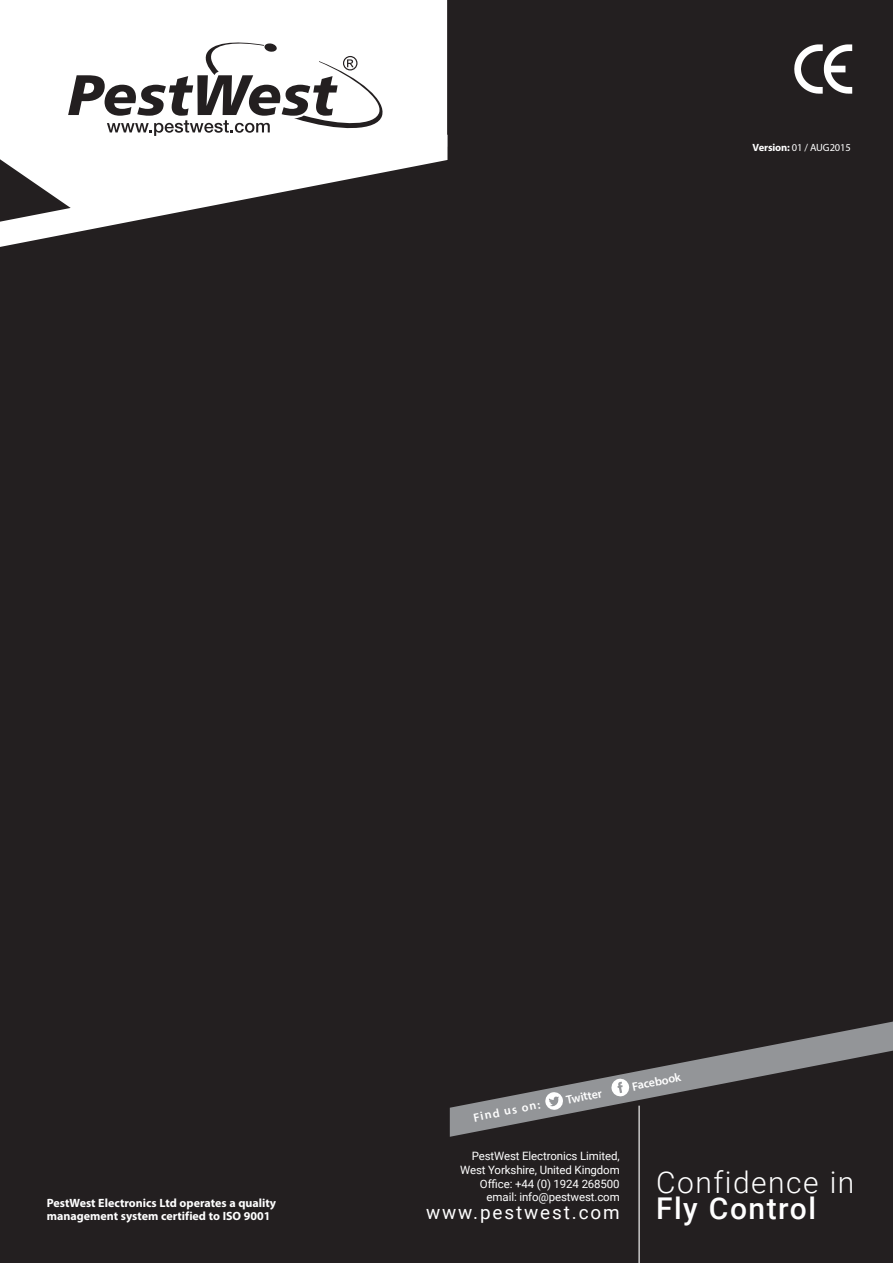
<style>
.page{position:relative;width:893px;height:1263px;background:#231f20}
.page>*{position:absolute;margin:0;border:0;box-sizing:border-box;transform-origin:0 0}
.t1{font:300 30px "Roboto";letter-spacing:.05em;color:#fff}
.t2{font:500 30px "Roboto";letter-spacing:.05em;color:#fff}
.t3{font:18.9px "Roboto";letter-spacing:.1em;color:#fff}
.t4{font:600 12.15px "Myriad Pro";color:#fff}
.t5{font:700 12px/13.5px "Myriad Pro";color:#fff}
.t6{font:600 12px "Myriad Pro";color:#fff}
.t7{font:11.55px/13.8px "Roboto";letter-spacing:-.01em;color:#fff;text-align:right}
.t8{font:10.5px "Myriad Pro";letter-spacing:-.01em;color:#fff}
.s1{font-weight:700}
</style>
<div class="page">
<svg style="left:450px;top:1021px;width:443px;height:116px"></svg>
<hr style="left:638px;top:1106px;width:2px;height:157px;background:#fff">
<svg style="left:611px;top:1078px;width:19px;height:19px"></svg>
<svg style="left:544px;top:1091px;width:20px;height:19px"></svg>
<div style="left:0;top:0;width:447px;height:135px;background:#fff"></div>
<svg style="left:0;top:135px;width:447px;height:112px;fill:#fff"></svg>
<svg style="left:68px;top:40px;width:318px;height:96px"></svg>
<img style="left:794px;top:44px;width:59px;height:50px">
<p class="t8" style="left:753px;top:141px;width:100px"><span class="s1">Version:</span> 01 / AUG2015</p>
<p class="t5" style="left:47px;top:1196px;width:231px">PestWest Electronics Ltd operates a quality management system certified to ISO 9001</p>
<p class="t6" style="left:472px;top:1110px;width:70px;rotate:-12deg">Find us on:</p>
<p class="t4" style="left:565px;top:1092px;width:38px;rotate:-12deg">Twitter</p>
<p class="t7" style="left:460px;top:1149px;width:161px">PestWest Electronics Limited,<br>West Yorkshire, United Kingdom<br>Office: +44 (0) 1924 268500 email: info@pestwest.com</p>
<h2 class="t3" style="left:426px;top:1199px;width:195px">www.pestwest.com</h2>
<p class="t4" style="left:631px;top:1079px;width:51px;rotate:-12deg">Facebook</p>
<h1 class="t1" style="left:656px;top:1161px;width:200px">Confidence in</h1>
<h1 class="t2" style="left:656px;top:1188px;width:161px">Fly Control</h1>
</div>
